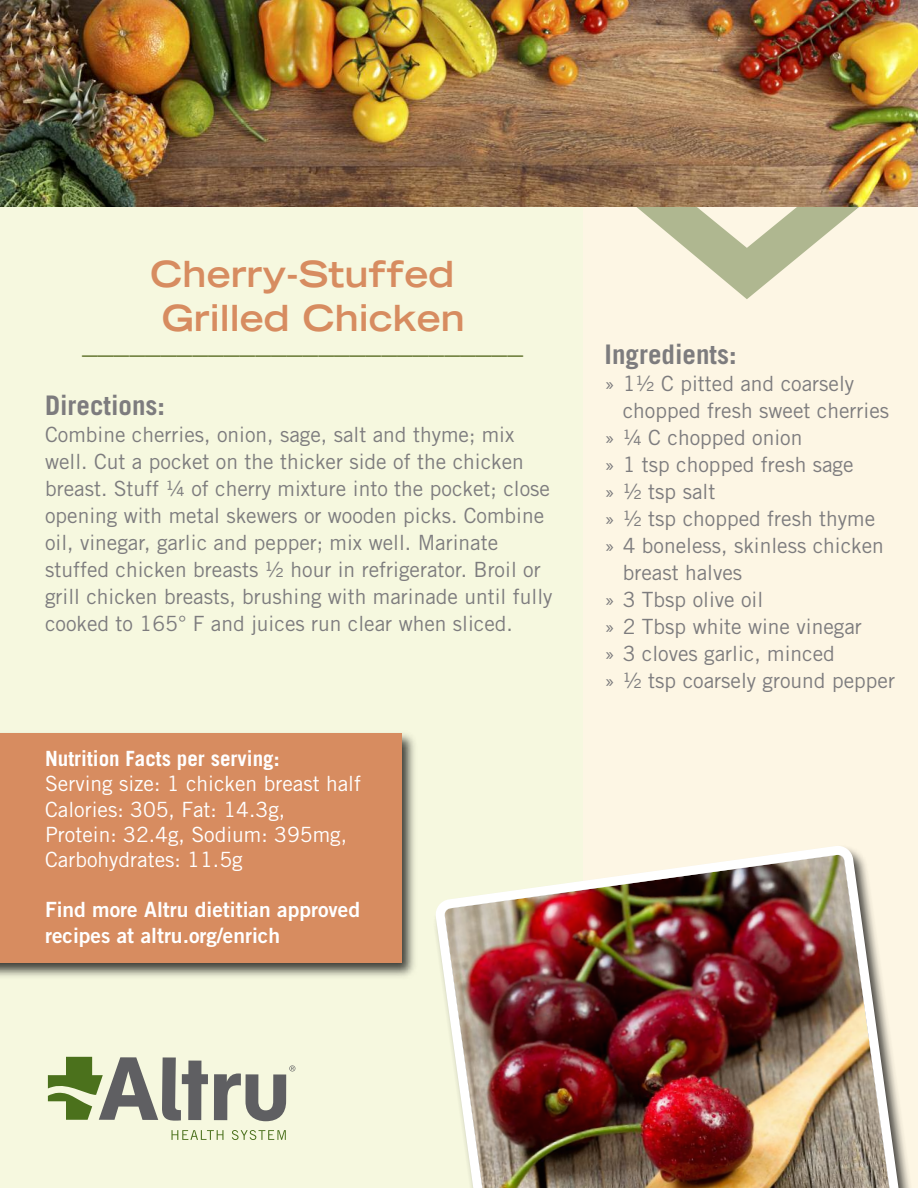
<style>
.page{position:relative;width:918px;height:1188px;background:#fff}
.page>*{position:absolute;margin:0;border:0;box-sizing:border-box;transform-origin:0 0}
.t1{font:700 expanded 36px/43.2px "Trade Gothic LH";color:#d78c60;text-align:center}
.t2{font:700 expanded 31.5px "Trade Gothic LH";color:#6e7f3c}
.t3{font:700 27px "Trade Gothic";color:#7d7c7e}
.t4{font:21px/27px "Trade Gothic";color:#7d7c7e}
.t5{font:21px/25.2px "Trade Gothic";color:#fff}
.t6{font:21px/25.2px "Trade Gothic Bold Two";color:#fff}
.t7{font:700 21px "Trade Gothic";color:#fff}
</style>
<div class="page">
<div style="left:548px;top:191px;width:370px;height:997px;background:#fdf6e4"></div>
<div style="left:0;top:191px;width:582px;height:997px;background:#f6f8df"></div>
<img style="left:0;top:733px;width:415px;height:244px">
<div style="left:0;top:734px;width:401px;height:229px;background:#d78c60"></div>
<img style="left:436px;top:846px;width:464px;height:342px">
<svg style="left:637px;top:207px;width:222px;height:92px"></svg>
<img style="left:0;top:0;width:918px;height:207px">
<svg style="left:48px;top:1057px;width:160px;height:64px"></svg>
<svg style="left:172px;top:1130px;width:51px;height:10px"></svg>
<svg style="left:232px;top:1130px;width:54px;height:10px"></svg>
<svg style="left:214px;top:1065px;width:81px;height:56px"></svg>
<h1 class="t1" style="left:151px;top:256px;width:316px">Cherry-Stuffed<br>Grilled Chicken</h1>
<h2 class="t2" style="left:82px;top:331px;width:442px">____________________________</h2>
<p class="t3" style="left:45px;top:395px;width:122px">Directions:</p>
<p class="t4" style="left:45px;top:423px;width:509px">Combine cherries, onion, sage, salt and thyme; mix well. Cut a pocket on the thicker side of the chicken breast. Stuff ¼ of cherry mixture into the pocket; close opening with metal skewers or wooden picks. Combine oil, vinegar, garlic and pepper; mix well. Marinate stuffed chicken breasts ½ hour in refrigerator. Broil or grill chicken breasts, brushing with marinade until fully cooked to 165° F and juices run clear when sliced.</p>
<p class="t7" style="left:45px;top:751px;width:236px">Nutrition Facts per serving:</p>
<p class="t5" style="left:45px;top:773px;width:318px">Serving size: 1 chicken breast half<br>Calories: 305, Fat: 14.3g,<br>Protein: 32.4g, Sodium: 395mg,<br>Carbohydrates: 11.5g</p>
<p class="t6" style="left:45px;top:899px;width:317px">Find more Altru dietitian approved recipes at altru.org/enrich</p>
<p class="t3" style="left:605px;top:344px;width:134px">Ingredients:</p>
<p class="t4" style="left:605px;top:372px;width:251px">» 1½ C pitted and coarsely</p>
<p class="t4" style="left:623px;top:399px;width:268px">chopped fresh sweet cherries</p>
<p class="t4" style="left:605px;top:426px;width:199px">» ¼ C chopped onion</p>
<p class="t4" style="left:605px;top:453px;width:250px">» 1 tsp chopped fresh sage</p>
<p class="t4" style="left:605px;top:480px;width:112px">» ½ tsp salt</p>
<p class="t4" style="left:605px;top:507px;width:272px">» ½ tsp chopped fresh thyme</p>
<p class="t4" style="left:605px;top:534px;width:281px">» 4 boneless, skinless chicken</p>
<p class="t4" style="left:623px;top:561px;width:121px">breast halves</p>
<p class="t4" style="left:605px;top:588px;width:160px">» 3 Tbsp olive oil</p>
<p class="t4" style="left:605px;top:615px;width:259px">» 2 Tbsp white wine vinegar</p>
<p class="t4" style="left:605px;top:642px;width:232px">» 3 cloves garlic, minced</p>
<p class="t4" style="left:605px;top:669px;width:292px">» ½ tsp coarsely ground pepper</p>
</div>
